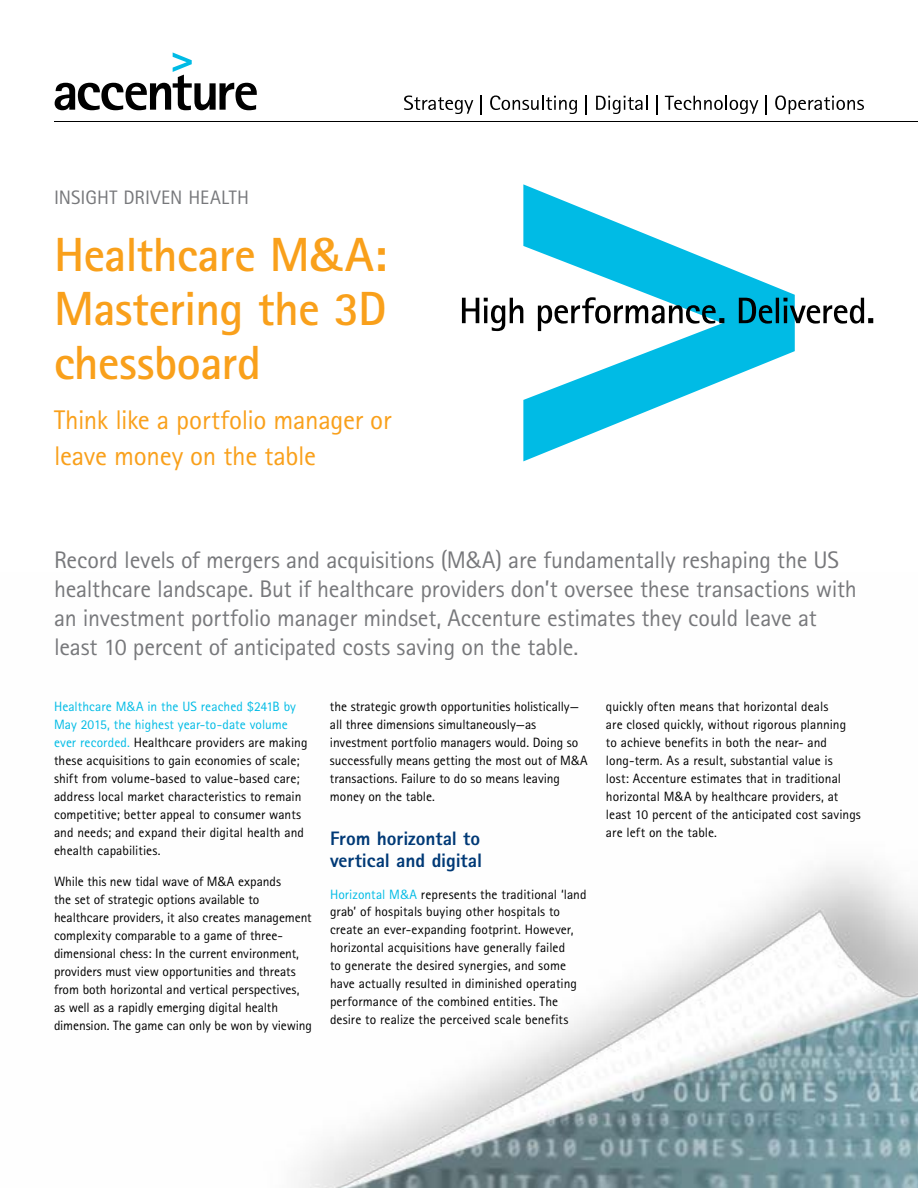
<style>
.page{position:relative;width:918px;height:1188px;background:#fff}
.page>*{position:absolute;margin:0;border:0;box-sizing:border-box;transform-origin:0 0}
.t1{font:700 48px/54px "Rotis Sans Seriffor ACN";letter-spacing:-.015em;color:#f9a01b;text-align:justify}
.t2{font:27px/36px "Rotis Sans Seriffor ACN";letter-spacing:-.01em;color:#f9a01b}
.t3{font:24px/28.8px "Rotis Sans Seriffor ACN";letter-spacing:-.01em;color:#77787b}
.t4{font:800 19.5px/22.5px "Rotis Sans Seriffor ACN";letter-spacing:-.005em;color:#003976}
.t5{font:19.5px "Rotis Sans Seriffor ACN";color:#77787b}
.t6{font:13.5px/18px "Rotis Sans Seriffor ACN";color:#000}
.s1{color:#00bbe5}
</style>
<div class="page">
<img style="left:299px;top:866px;width:619px;height:322px">
<hr style="left:54px;top:121px;width:864px;height:1px;background:#000">
<svg style="left:55px;top:52px;width:202px;height:58px"></svg>
<svg style="left:523px;top:184px;width:272px;height:277px"></svg>
<svg style="left:462px;top:297px;width:411px;height:34px"></svg>
<svg style="left:404px;top:95px;width:69px;height:19px"></svg>
<svg style="left:481px;top:95px;width:1px;height:19px"></svg>
<svg style="left:490px;top:95px;width:87px;height:19px"></svg>
<svg style="left:586px;top:95px;width:1px;height:19px"></svg>
<svg style="left:596px;top:96px;width:51px;height:18px"></svg>
<svg style="left:657px;top:95px;width:1px;height:19px"></svg>
<svg style="left:665px;top:96px;width:93px;height:18px"></svg>
<svg style="left:766px;top:95px;width:1px;height:19px"></svg>
<svg style="left:775px;top:95px;width:89px;height:19px"></svg>
<h3 class="t5" style="left:54px;top:186px;width:196px">INSIGHT DRIVEN HEALTH</h3>
<h1 class="t1" style="left:54px;top:227px;width:335px">Healthcare M&amp;A:<br>Mastering the 3D chessboard</h1>
<h2 class="t2" style="left:54px;top:402px;width:339px">Think like a portfolio manager or leave money on the table</h2>
<p class="t3" style="left:54px;top:546px;width:804px">Record levels of mergers and acquisitions (M&amp;A) are fundamentally reshaping the US healthcare landscape. But if healthcare providers don’t oversee these transactions with an investment portfolio manager mindset, Accenture estimates they could leave at least 10 percent of anticipated costs saving on the table.</p>
<p class="t6" style="left:54px;top:697px;width:255px"><span class="s1">Healthcare M&amp;A in the US reached $241B by May 2015, the highest year-to-date volume ever recorded.</span> Healthcare providers are making these acquisitions to gain economies of scale; shift from volume-based to value-based care; address local market characteristics to remain competitive; better appeal to consumer wants and needs; and expand their digital health and ehealth capabilities.</p>
<p class="t6" style="left:54px;top:873px;width:260px">While this new tidal wave of M&amp;A expands<br>the set of strategic options available to healthcare providers, it also creates management complexity comparable to a game of three&shy;dimensional chess: In the current environment, providers must view opportunities and threats from both horizontal and vertical perspectives, as well as a rapidly emerging digital health dimension. The game can only be won by viewing</p>
<p class="t6" style="left:330px;top:697px;width:259px">the strategic growth opportunities holistically— all three dimensions simultaneously—as investment portfolio managers would. Doing so successfully means getting the most out of M&amp;A transactions. Failure to do so means leaving money on the table.</p>
<h3 class="t4" style="left:330px;top:826px;width:154px">From horizontal to vertical and digital</h3>
<p class="t6" style="left:330px;top:885px;width:258px"><span class="s1">Horizontal M&amp;A</span> represents the traditional ‘land grab’ of hospitals buying other hospitals to create an ever-expanding footprint. However, horizontal acquisitions have generally failed<br>to generate the desired synergies, and some have actually resulted in diminished operating performance of the combined entities. The desire to realize the perceived scale benefits</p>
<p class="t6" style="left:606px;top:697px;width:256px">quickly often means that horizontal deals<br>are closed quickly, without rigorous planning<br>to achieve benefits in both the near- and long-term. As a result, substantial value is<br>lost: Accenture estimates that in traditional horizontal M&amp;A by healthcare providers, at least 10 percent of the anticipated cost savings are left on the table.</p>
</div>
